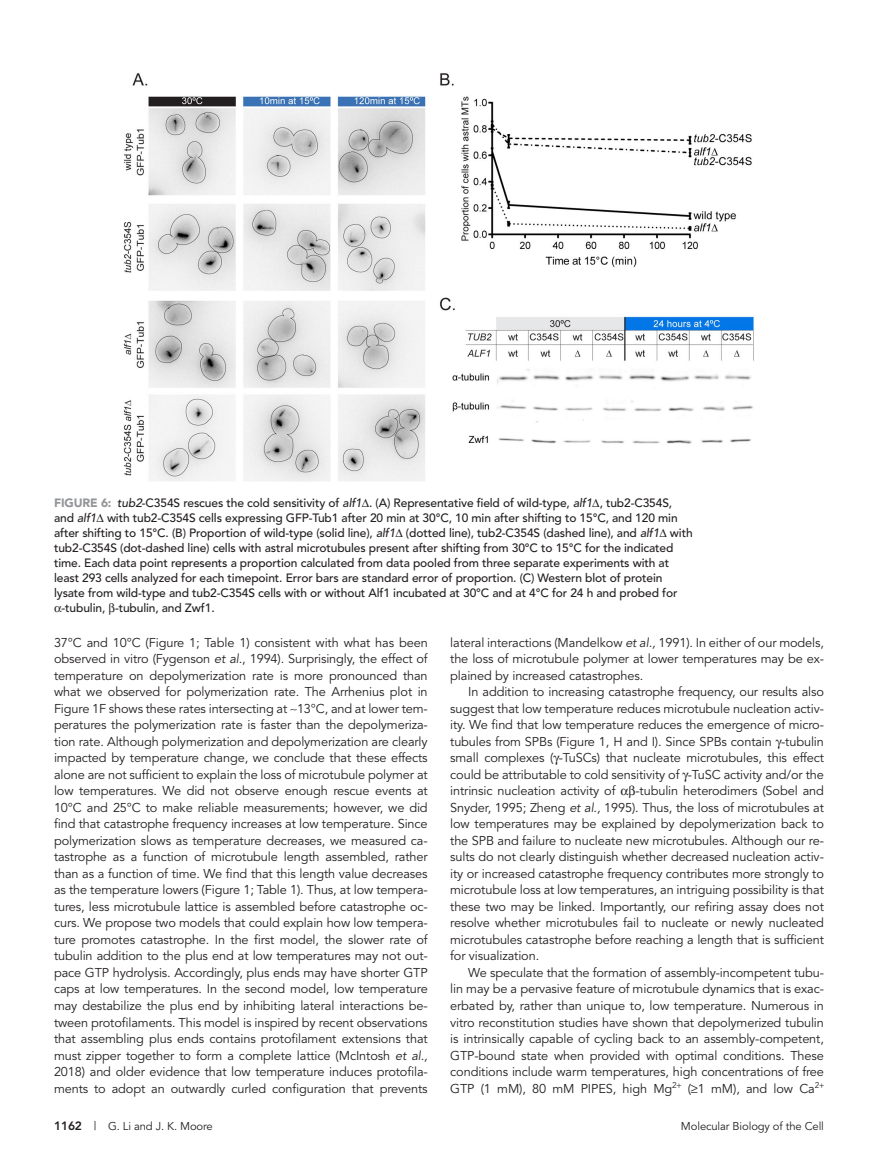
<style>
.page{position:relative;width:878px;height:1175px;background:#fff}
.page>*{position:absolute;margin:0;border:0;box-sizing:border-box;transform-origin:0 0}
.Para{font:12.75px/16.5px "Avenir";letter-spacing:-.01em;color:#231f20;text-align:justify}
.FigCaption_35_5p{font:500 12px "Avenir";letter-spacing:-.01em;color:#231f20}
.t1{font:11.25px "Avenir";letter-spacing:-.01em;color:#231f20}
.s1{font-weight:900;color:#939598}
.s2{font-style:italic}
.s3{font-weight:800;font-size:12px}
.s4{font-size:12px}
</style>
<div class="page">
<img style="left:124px;top:73px;width:630px;height:408px">
<p class="FigCaption_35_5p" style="left:54px;top:495px;width:619px"><span class="s1">FIGURE 6:</span> <span class="s2">tub2</span>-C354S rescues the cold sensitivity of <span class="s2">alf1</span> . (A) Representative field of wild-type, <span class="s2">alf1</span> , tub2-C354S,</p>
<p class="FigCaption_35_5p" style="left:54px;top:510px;width:625px">and <span class="s2">alf1</span> with tub2-C354S cells expressing GFP-Tub1 after 20 min at 30°C, 10 min after shifting to 15°C, and 120 min</p>
<p class="FigCaption_35_5p" style="left:54px;top:525px;width:640px">after shifting to 15°C. (B) Proportion of wild-type (solid line), <span class="s2">alf1</span> (dotted line), tub2-C354S (dashed line), and <span class="s2">alf1</span> with</p>
<p class="FigCaption_35_5p" style="left:54px;top:540px;width:621px">tub2-C354S (dot-dashed line) cells with astral microtubules present after shifting from 30°C to 15°C for the indicated</p>
<p class="FigCaption_35_5p" style="left:54px;top:555px;width:616px">time. Each data point represents a proportion calculated from data pooled from three separate experiments with at</p>
<p class="FigCaption_35_5p" style="left:54px;top:570px;width:610px">least 293 cells analyzed for each timepoint. Error bars are standard error of proportion. (C) Western blot of protein</p>
<p class="FigCaption_35_5p" style="left:54px;top:585px;width:625px">lysate from wild-type and tub2-C354S cells with or without Alf1 incubated at 30°C and at 4°C for 24 h and probed for</p>
<p class="FigCaption_35_5p" style="left:62px;top:600px;width:155px">-tubulin, -tubulin, and Zwf1.</p>
<p class="Para" style="left:54px;top:634px;width:375px">37°C and 10°C (Figure 1; Table 1) consistent with what has been observed in vitro (Fygenson <span class="s2">et al.</span>, 1994). Surprisingly, the effect of temperature on depolymerization rate is more pronounced than what we observed for polymerization rate. The Arrhenius plot in Figure 1F shows these rates intersecting at ∼13°C, and at lower tem&shy;peratures the polymerization rate is faster than the depolymeriza&shy;tion rate. Although polymerization and depolymerization are clearly impacted by temperature change, we conclude that these effects alone are not sufficient to explain the loss of microtubule polymer at low temperatures. We did not observe enough rescue events at 10°C and 25°C to make reliable measurements; however, we did find that catastrophe frequency increases at low temperature. Since polymerization slows as temperature decreases, we measured ca&shy;tastrophe as a function of microtubule length assembled, rather than as a function of time. We find that this length value decreases as the temperature lowers (Figure 1; Table 1). Thus, at low tempera&shy;tures, less microtubule lattice is assembled before catastrophe oc&shy;curs. We propose two models that could explain how low tempera&shy;ture promotes catastrophe. In the first model, the slower rate of tubulin addition to the plus end at low temperatures may not out&shy;pace GTP hydrolysis. Accordingly, plus ends may have shorter GTP caps at low temperatures. In the second model, low temperature may destabilize the plus end by inhibiting lateral interactions be&shy;tween protofilaments. This model is inspired by recent observations that assembling plus ends contains protofilament extensions that must zipper together to form a complete lattice (McIntosh <span class="s2">et al., </span>2018) and older evidence that low temperature induces protofila&shy;ments to adopt an outwardly curled configuration that prevents</p>
<p class="Para" style="left:450px;top:634px;width:375px">lateral interactions (Mandelkow <span class="s2">et al.,</span> 1991). In either of our models, the loss of microtubule polymer at lower temperatures may be ex&shy;plained by increased catastrophes.</p>
<p class="Para" style="left:450px;top:684px;width:375px;text-indent:18px">In addition to increasing catastrophe frequency, our results also suggest that low temperature reduces microtubule nucleation activ&shy;ity. We find that low temperature reduces the emergence of micro&shy;tubules from SPBs (Figure 1, H and I). Since SPBs contain -tubulin small complexes ( -TuSCs) that nucleate microtubules, this effect could be attributable to cold sensitivity of -TuSC activity and/or the intrinsic nucleation activity of</p>
<p class="Para" style="left:450px;top:783px;width:375px;text-indent:185px">-tubulin heterodimers (Sobel and Snyder, 1995; Zheng <span class="s2">et al.,</span> 1995). Thus, the loss of microtubules at low temperatures may be explained by depolymerization back to the SPB and failure to nucleate new microtubules. Although our re&shy;sults do not clearly distinguish whether decreased nucleation activ&shy;ity or increased catastrophe frequency contributes more strongly to microtubule loss at low temperatures, an intriguing possibility is that these two may be linked. Importantly, our refiring assay does not resolve whether microtubules fail to nucleate or newly nucleated microtubules catastrophe before reaching a length that is sufficient for visualization.</p>
<p class="Para" style="left:450px;top:964px;width:375px;text-indent:18px">We speculate that the formation of assembly-incompetent tubu&shy;lin may be a pervasive feature of microtubule dynamics that is exac&shy;erbated by, rather than unique to, low temperature. Numerous in vitro reconstitution studies have shown that depolymerized tubulin is intrinsically capable of cycling back to an assembly-competent, GTP-bound state when provided with optimal conditions. These conditions include warm temperatures, high concentrations of free GTP (1 mM), 80 mM PIPES, high Mg<sup>2</sup> (≥1 mM), and low Ca<sup>2</sup></p>
<p class="t1" style="left:54px;top:1119px;width:160px"><span class="s3">1162</span> <span class="s4">|</span> G. Li and J. K. Moore</p>
<p class="t1" style="left:681px;top:1119px;width:144px">Molecular Biology of the Cell</p>
</div>
